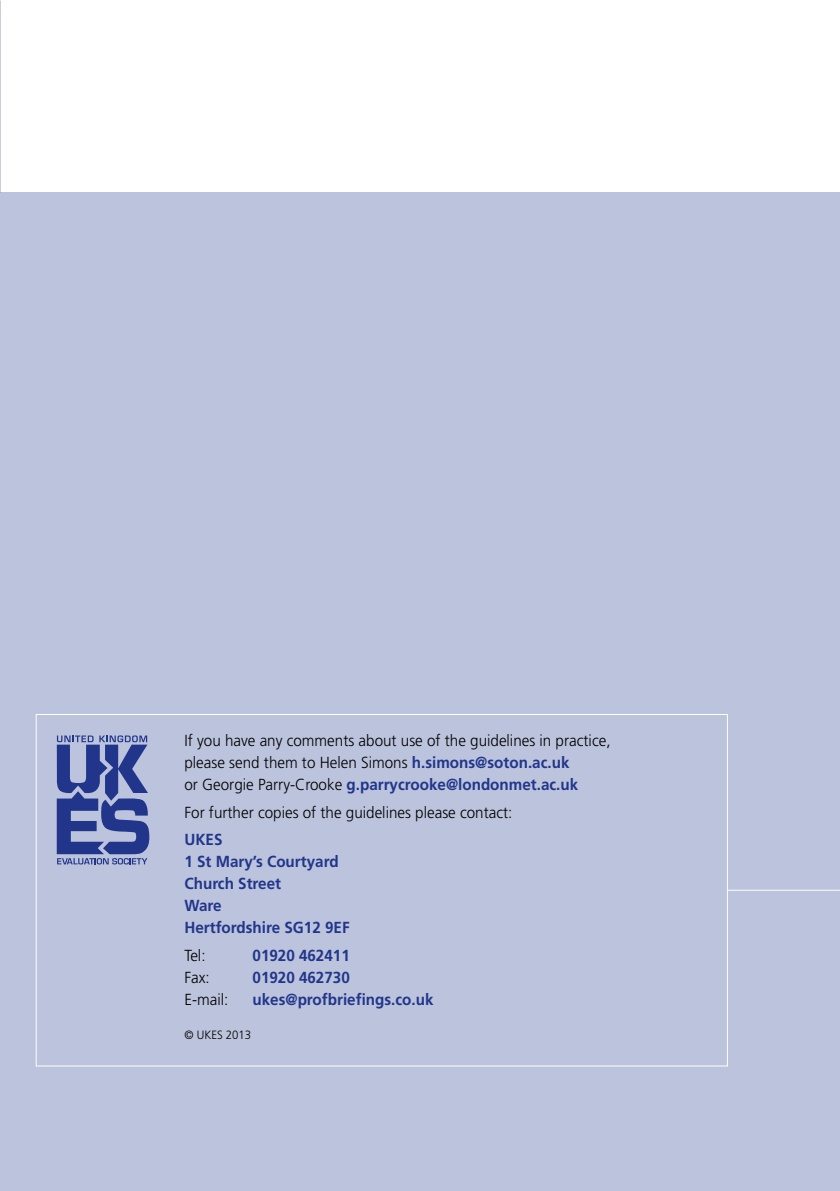
<style>
.page{position:relative;width:840px;height:1191px;background:#fff}
.page>*{position:absolute;margin:0;border:0;box-sizing:border-box;transform-origin:0 0}
.t1{font:300 16px/22px "Frutiger";color:#000;scale:.95 1}
.t2{font:700 16px/22px "Frutiger";color:#21368b;scale:.95 1}
.t3{font:300 12px "Frutiger";color:#000;scale:.95 1}
.s1{font-weight:700;color:#21368b}
</style>
<div class="page">
<div style="left:0;top:193px;width:839px;height:998px;background:#bcc3dc"></div>
<svg style="left:35px;top:714px;width:693px;height:353px"></svg>
<hr style="left:727px;top:889px;width:112px;height:1px;background:#fff">
<p class="t1" style="left:184px;top:729px;width:450px">If you have any comments about use of the guidelines in practice, please send them to Helen Simons <span class="s1">h.simons@soton.ac.uk<br></span>or Georgie Parry-Crooke <span class="s1">g.parrycrooke@londonmet.ac.uk</span></p>
<p class="t1" style="left:184px;top:801px;width:346px">For further copies of the guidelines please contact:</p>
<p class="t2" style="left:184px;top:828px;width:175px">UKES<br>1 St Mary’s Courtyard<br>Church Street<br>Ware<br>Hertfordshire SG12 9EF</p>
<p class="t1" style="left:184px;top:944px;width:24px">Tel:</p>
<p class="t2" style="left:252px;top:944px;width:104px">01920 462411</p>
<p class="t1" style="left:184px;top:966px;width:28px">Fax:</p>
<p class="t2" style="left:252px;top:966px;width:104px">01920 462730</p>
<p class="t1" style="left:184px;top:988px;width:48px">E-mail:</p>
<p class="t2" style="left:252px;top:988px;width:192px">ukes@profbriefings.co.uk</p>
<p class="t3" style="left:184px;top:1027px;width:72px">© UKES 2013</p>
</div>
